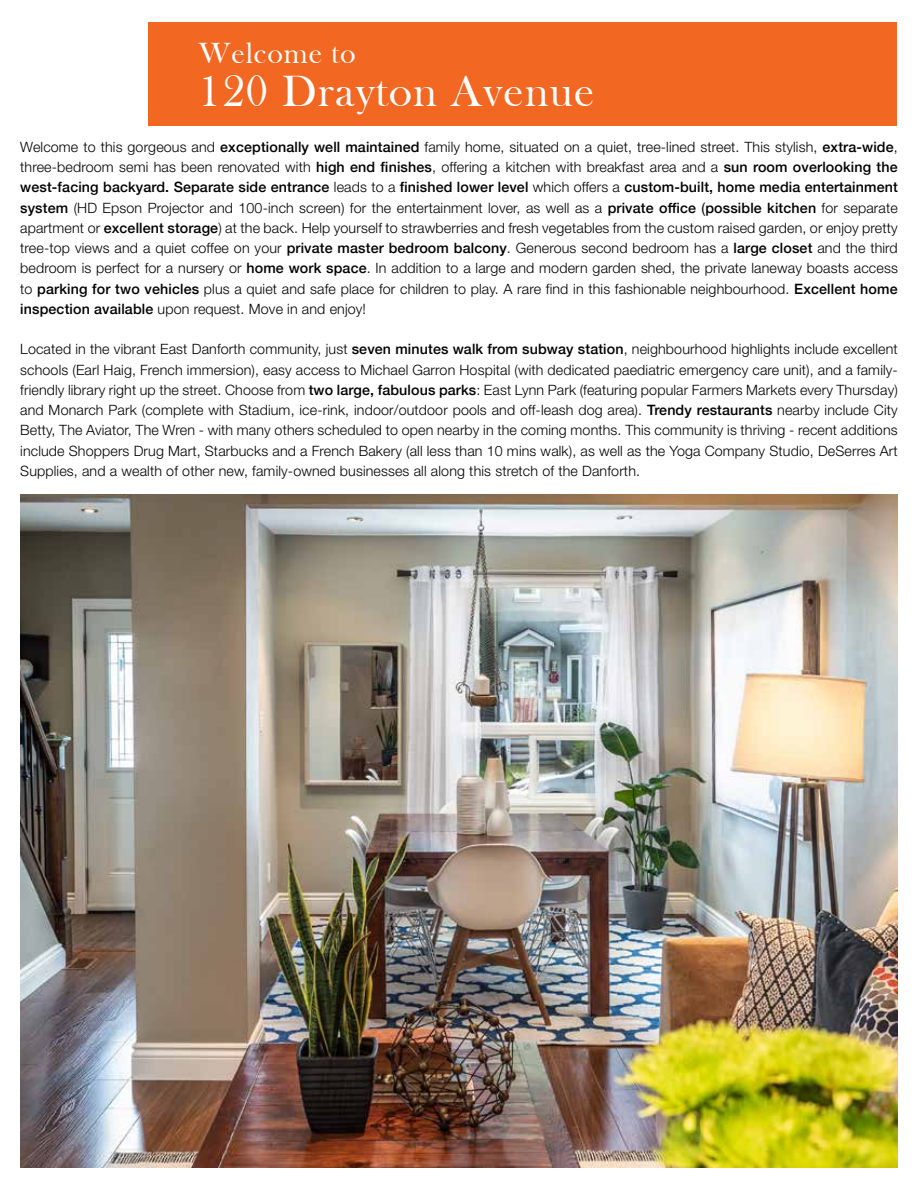
<style>
.page{position:relative;width:918px;height:1188px;background:#fff}
.page>*{position:absolute;margin:0;border:0;box-sizing:border-box;transform-origin:0 0}
.t1{font:45px "Bask Old Face";letter-spacing:.03em;color:#fff}
.t2{font:30px "Bask Old Face";letter-spacing:.03em;color:#fff}
.t3{font:300 14.25px/20.2px "Helvetica Neue";letter-spacing:.01em;color:#000;text-align:justify}
.s1{font-weight:500}
.s2{font-weight:400}
</style>
<div class="page">
<div style="left:148px;top:22px;width:749px;height:104px;background:#f26722"></div>
<img style="left:20px;top:494px;width:878px;height:674px">
<h2 class="t2" style="left:199px;top:36px;width:158px">Welcome to</h2>
<h1 class="t1" style="left:199px;top:66px;width:397px">120 Drayton Avenue</h1>
<p class="t3" style="left:20px;top:136px;width:879px">Welcome to this gorgeous and <span class="s1">exceptionally well maintained</span> family home, situated on a quiet, tree-lined street. This stylish, <span class="s1">extra-wide</span>, three-bedroom semi has been renovated with <span class="s1">high end finishes</span>, offering a kitchen with breakfast area and a <span class="s1">sun room overlooking the west-facing backyard. Separate side entrance</span> leads to a <span class="s1">finished lower level</span> which offers a <span class="s1">custom-built, home media entertainment system</span> (HD Epson Projector and 100-inch screen) for the entertainment lover, as well as a <span class="s1">private office</span> <span class="s2">(</span><span class="s1">possible kitchen</span> for separate apartment or <span class="s1">excellent storage</span>) at the back. Help yourself to strawberries and fresh vegetables from the custom raised garden, or enjoy pretty tree-top views and a quiet coffee on your <span class="s1">private master bedroom balcony</span>. Generous second bedroom has a <span class="s1">large closet</span> and the third bedroom is perfect for a nursery or <span class="s1">home work space</span>. In addition to a large and modern garden shed, the private laneway boasts access to <span class="s1">parking for two vehicles</span> plus a quiet and safe place for children to play. A rare find in this fashionable neighbourhood. <span class="s1">Excellent home inspection available</span> upon request. Move in and enjoy!</p>
<p class="t3" style="left:20px;top:339px;width:879px">Located in the vibrant East Danforth community, just <span class="s1">seven minutes walk from subway station</span>, neighbourhood highlights include excellent schools (Earl Haig, French immersion), easy access to Michael Garron Hospital (with dedicated paediatric emergency care unit), and a family&shy;friendly library right up the street. Choose from <span class="s1">two large, fabulous parks</span>: East Lynn Park (featuring popular Farmers Markets every Thursday) and Monarch Park (complete with Stadium, ice-rink, indoor/outdoor pools and off-leash dog area). <span class="s1">Trendy restaurants</span> nearby include City Betty, The Aviator, The Wren - with many others scheduled to open nearby in the coming months. This community is thriving - recent additions include Shoppers Drug Mart, Starbucks and a French Bakery (all less than 10 mins walk), as well as the Yoga Company Studio, DeSerres Art Supplies, and a wealth of other new, family-owned businesses all along this stretch of the Danforth.</p>
</div>
